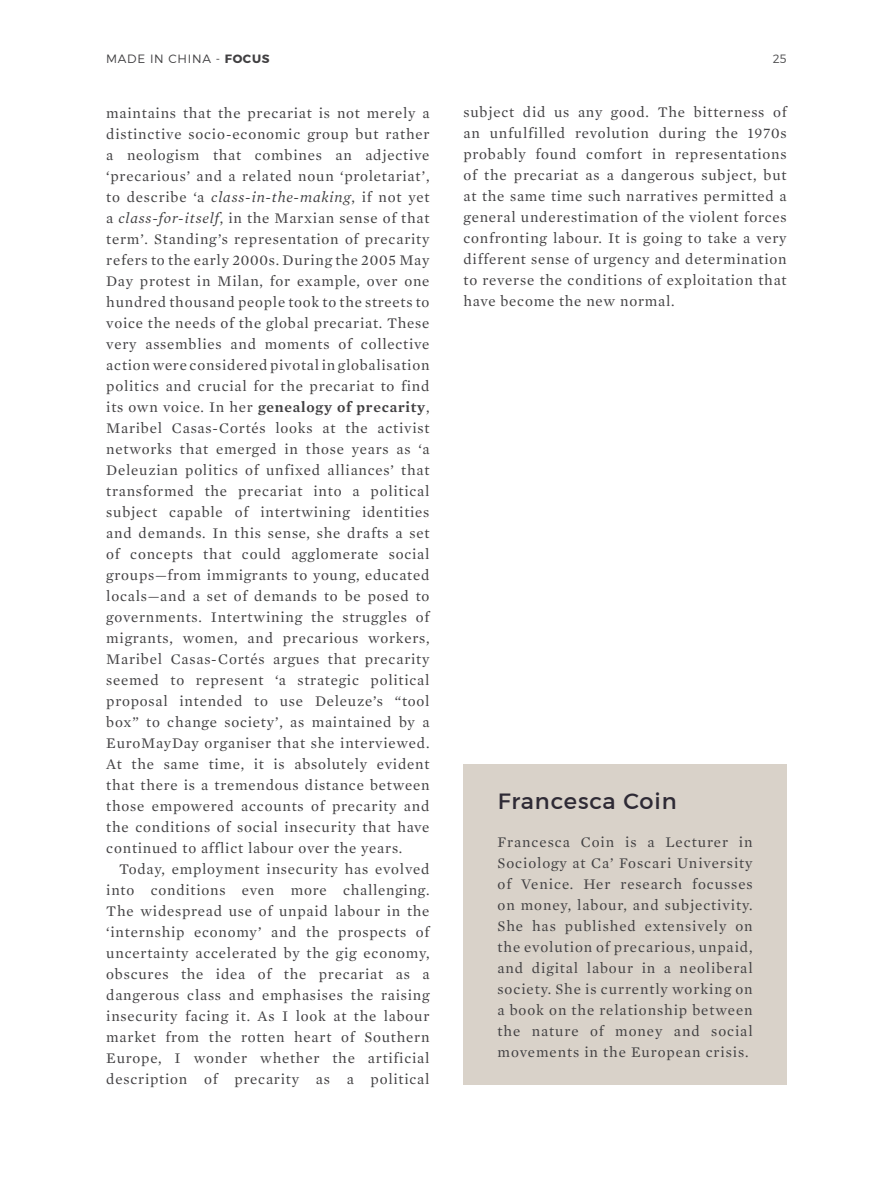
<style>
.page{position:relative;width:893px;height:1191px;background:#fff}
.page>*{position:absolute;margin:0;border:0;box-sizing:border-box;transform-origin:0 0}
.t1{font:22.5px "Montserrat";letter-spacing:.04em;color:#2e2a35}
.t2{font:15px/21px "Mercury Text G1 Roman";letter-spacing:.05em;color:#414042;text-align:justify}
.t3{font:600 15px "Mercury Text G1";letter-spacing:.05em;color:#414042}
.t4{font:300 12px "Montserrat";letter-spacing:.06em;color:#414042}
.t5{font:300 12px "Montserrat";color:#4d4d4f}
.s1{font-weight:700}
.s2{font-family:"Mercury Text G1";font-style:italic}
.s3{font-family:"Mercury Text G1 Roman";font-weight:400}
</style>
<div class="page">
<div style="left:463px;top:764px;width:324px;height:320px;background:#d9d2c9"></div>
<p class="t4" style="left:106px;top:52px;width:165px">MADE IN CHINA - <span class="s1">FOCUS</span></p>
<p class="t2" style="left:106px;top:103px;width:325px">maintains that the precariat is not merely a distinctive socio-economic group but rather a neologism that combines an adjective ‘precarious’ and a related noun ‘proletariat’, to describe ‘a <span class="s2">class-in-the-making</span>, if not yet a <span class="s2">class-for-itself</span>, in the Marxian sense of that term’. Standing’s representation of precarity refers to the early 2000s. During the 2005 May Day protest in Milan, for example, over one hundred thousand people took to the streets to voice the needs of the global precariat. These very assemblies and moments of collective action were considered pivotal in globalisation politics and crucial for the precariat to find</p>
<p class="t3" style="left:106px;top:398px;width:325px"><span class="s3">its own voice. In her</span> genealogy of precarity<span class="s3">,</span></p>
<p class="t2" style="left:106px;top:418px;width:325px">Maribel Casas-Cortés looks at the activist networks that emerged in those years as ‘a Deleuzian politics of unfixed alliances’ that transformed the precariat into a political subject capable of intertwining identities and demands. In this sense, she drafts a set of concepts that could agglomerate social groups—from immigrants to young, educated locals—and a set of demands to be posed to governments. Intertwining the struggles of migrants, women, and precarious workers, Maribel Casas-Cortés argues that precarity seemed to represent ‘a strategic political proposal intended to use Deleuze’s “tool box” to change society’, as maintained by a EuroMayDay organiser that she interviewed.<br>At the same time, it is absolutely evident that there is a tremendous distance between those empowered accounts of precarity and the conditions of social insecurity that have continued to afflict labour over the years.</p>
<p class="t2" style="left:106px;top:859px;width:325px;text-indent:13px">Today, employment insecurity has evolved into conditions even more challenging.<br>The widespread use of unpaid labour in the ‘internship economy’ and the prospects of uncertainty accelerated by the gig economy, obscures the idea of the precariat as a dangerous class and emphasises the raising insecurity facing it. As I look at the labour market from the rotten heart of Southern Europe, I wonder whether the artificial description of precarity as a political</p>
<p class="t5" style="left:773px;top:51px;width:15px">25</p>
<p class="t2" style="left:463px;top:102px;width:325px">subject did us any good. The bitterness of an unfulfilled revolution during the 1970s probably found comfort in representations of the precariat as a dangerous subject, but at the same time such narratives permitted a general underestimation of the violent forces confronting labour. It is going to take a very different sense of urgency and determination to reverse the conditions of exploitation that have become the new normal.</p>
<h1 class="t1" style="left:498px;top:787px;width:181px">Francesca Coin</h1>
<p class="t2" style="left:497px;top:831px;width:257px">Francesca Coin is a Lecturer in Sociology at Ca’ Foscari University of Venice. Her research focusses on money, labour, and subjectivity.<br>She has published extensively on the evolution of precarious, unpaid, and digital labour in a neoliberal society. She is currently working on a book on the relationship between the nature of money and social movements in the European crisis.</p>
</div>
